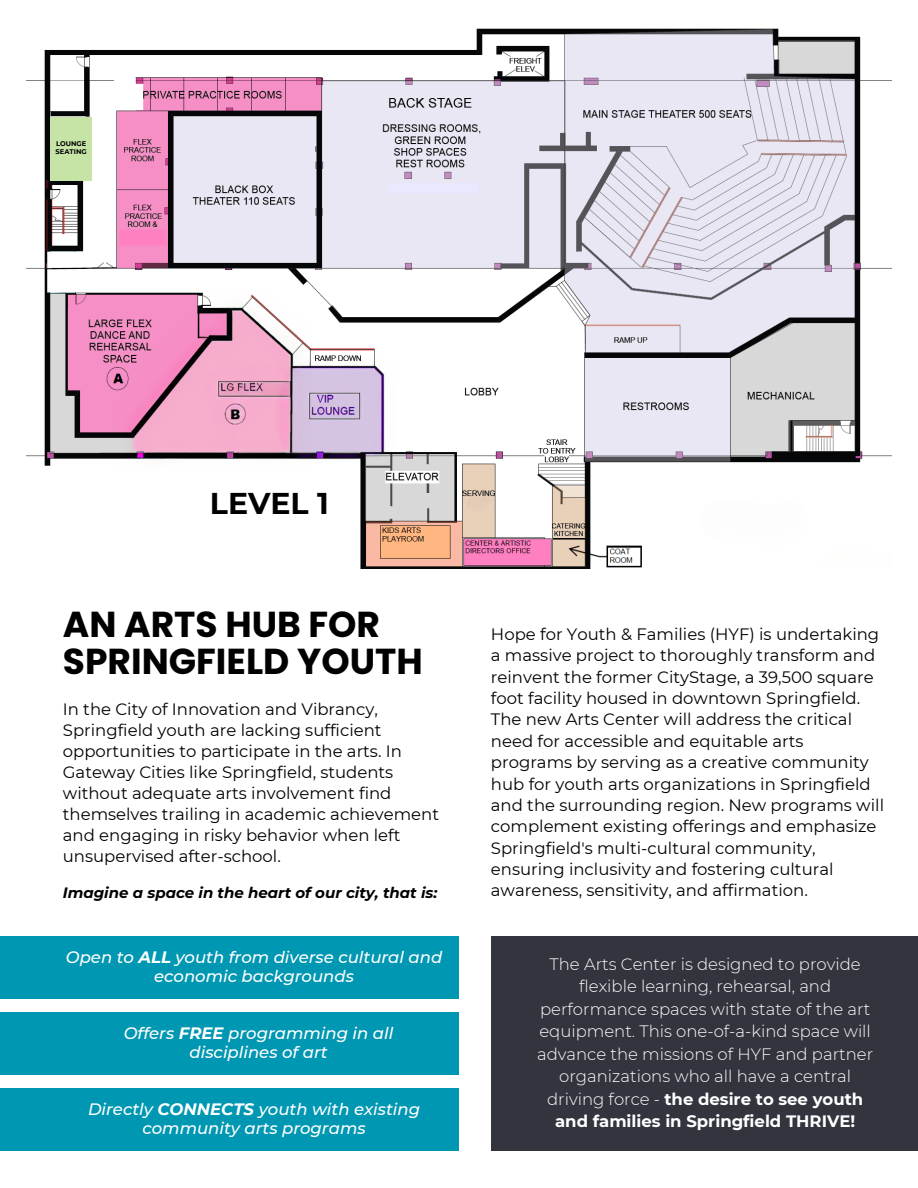
<style>
.page{position:relative;width:918px;height:1188px;background:#fff}
.page>*{position:absolute;margin:0;border:0;box-sizing:border-box;transform-origin:0 0}
.t1{font:700 36px/37.2px "Poppins";color:#000}
.t2{font:700 30px "Montserrat";color:#000}
.t3{font:16.5px/21.3px "Montserrat";color:#000}
.t4{font:300 16.5px/22.5px "Montserrat";color:#fff;text-align:center}
.t5{font:italic 500 16.5px/19.2px "Montserrat";color:#fff;text-align:center}
.t6{font:italic 700 15px "Montserrat";color:#000}
.t7{font:700 6.75px/7.8px "Montserrat";color:#000}
.s1{font-weight:700}
</style>
<div class="page">
<div style="left:491px;top:936px;width:427px;height:214px;background:#32353e"></div>
<div style="left:0;top:936px;width:459px;height:62px;background:#0097b2"></div>
<div style="left:0;top:1012px;width:459px;height:62px;background:#0097b2"></div>
<div style="left:0;top:1088px;width:459px;height:62px;background:#0097b2"></div>
<img style="left:27px;top:28px;width:864px;height:541px">
<div style="left:51px;top:117px;width:41px;height:63px;background:#c7e4a7"></div>
<h2 class="t7" style="left:56px;top:140px;width:33px">LOUNGE<br>SEATING</h2>
<p class="t2" style="left:210px;top:485px;width:121px">LEVEL 1</p>
<h1 class="t1" style="left:63px;top:606px;width:361px">AN ARTS HUB FOR<br>SPRINGFIELD YOUTH</h1>
<h4 class="t3" style="left:63px;top:699px;width:378px">In the City of Innovation and Vibrancy, Springfield youth are lacking sufficient opportunities to participate in the arts. In Gateway Cities like Springfield, students without adequate arts involvement find themselves trailing in academic achievement and engaging in risky behavior when left unsupervised after-school.</h4>
<h3 class="t6" style="left:63px;top:883px;width:376px">Imagine a space in the heart of our city, that is:</h3>
<h3 class="t5" style="left:66px;top:947px;width:378px">Open to <span class="s1">ALL</span> youth from diverse cultural and economic backgrounds</h3>
<h3 class="t5" style="left:124px;top:1023px;width:271px">Offers <span class="s1">FREE</span> programming in all disciplines of art</h3>
<h4 class="t5" style="left:88px;top:1099px;width:334px">Directly <span class="s1">CONNECTS</span> youth with existing community arts programs</h4>
<h4 class="t3" style="left:491px;top:623px;width:395px">Hope for Youth &amp; Families (HYF) is undertaking a massive project to thoroughly transform and reinvent the former CityStage, a 39,500 square foot facility housed in downtown Springfield.<br>The new Arts Center will address the critical need for accessible and equitable arts programs by serving as a creative community hub for youth arts organizations in Springfield and the surrounding region. New programs will complement existing offerings and emphasize Springfield's multi-cultural community, ensuring inclusivity and fostering cultural awareness, sensitivity, and affirmation.</h4>
<h3 class="t4" style="left:537px;top:953px;width:338px">The Arts Center is designed to provide flexible learning, rehearsal, and performance spaces with state of the art equipment. This one-of-a-kind space will advance the missions of HYF and partner organizations who all have a central driving force - <span class="s1">the desire to see youth and families in Springfield THRIVE!</span></h3>
</div>
